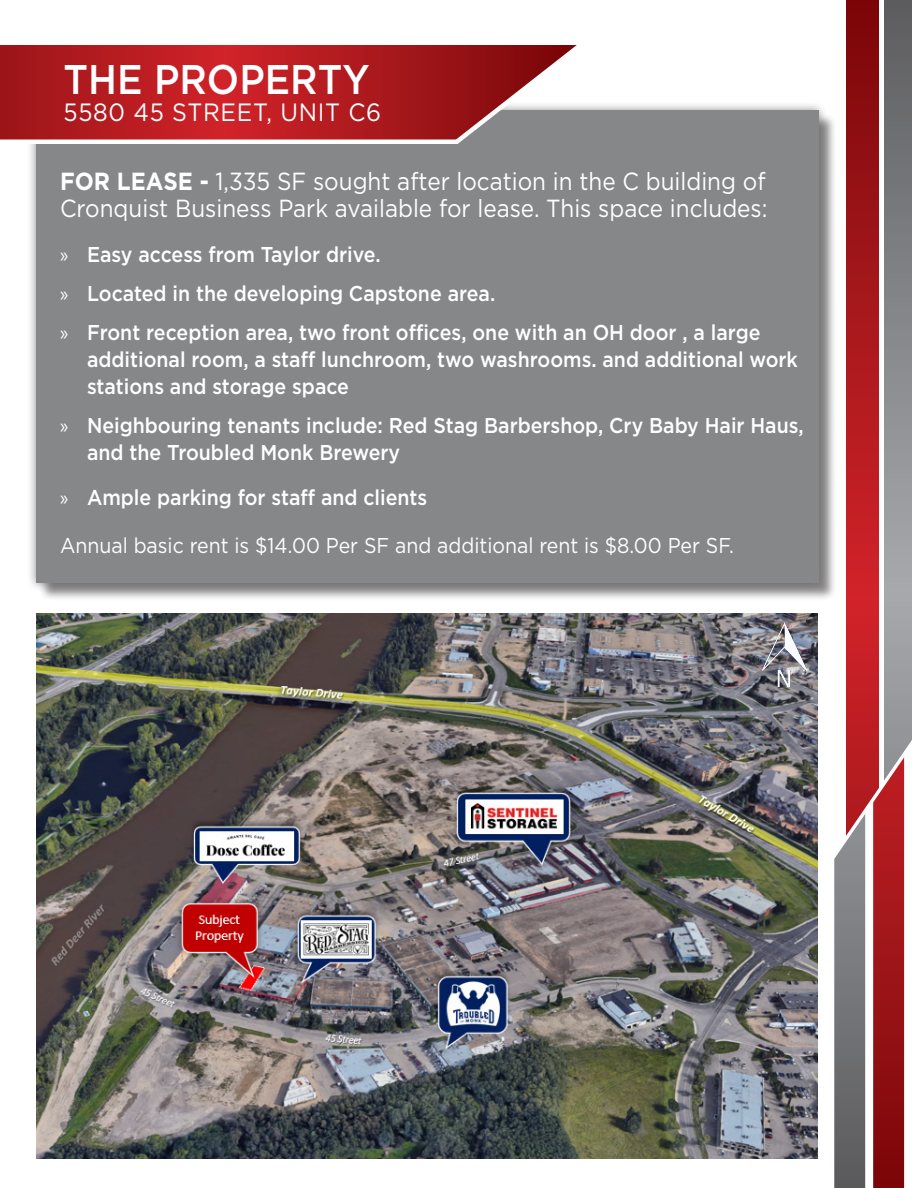
<style>
.page{position:relative;width:918px;height:1188px;background:#fff}
.page>*{position:absolute;margin:0;border:0;box-sizing:border-box;transform-origin:0 0}
.t1{font:500 41.4px "Gotham";color:#fff;scale:.92 1}
.text_body_right{font:25.05px "Gotham";letter-spacing:.03em;color:#fff;scale:.93 1}
.t2{font:24.75px/27px "Gotham";color:#fff;scale:.91 1}
.t3{font:500 21.45px/27px "Gotham";color:#fff;scale:.91 1}
.t4{font:21.45px "Gotham";color:#fff;scale:.91 1}
.s1{font-weight:700}
.s2{font-family:"Myriad Pro";font-weight:400}
</style>
<div class="page">
<div style="left:39px;top:113px;width:798px;height:489px;background:#231f20;opacity:.75"></div>
<div style="left:26px;top:101px;width:802px;height:492px;background:#231f20;opacity:.75"></div>
<div style="left:36px;top:110px;width:782px;height:473px;background:#868788"></div>
<svg style="left:0;top:45px;width:590px;height:101px;background:#b3383c"></svg>
<svg style="left:846px;top:0;width:33px;height:713px;background:#aa171b"></svg>
<svg style="left:884px;top:0;width:28px;height:713px;background:#86888b"></svg>
<svg style="left:813px;top:713px;width:99px;height:475px"></svg>
<img style="left:36px;top:614px;width:782px;height:544px">
<img style="left:762px;top:622px;width:44px;height:65px">
<p class="t1" style="left:63px;top:52px;width:334px">THE PROPERTY</p>
<p class="text_body_right" style="left:63px;top:96px;width:343px">5580 45 STREET, UNIT C6</p>
<p class="t2" style="left:60px;top:167px;width:779px"><span class="s1">FOR LEASE -</span> 1,335 SF sought after location in the C building of<br>Cronquist Business Park available for lease. This space includes:</p>
<p class="t3" style="left:60px;top:240px;width:354px"><span class="s2">»</span> Easy access from Taylor drive.</p>
<p class="t3" style="left:60px;top:279px;width:480px"><span class="s2">»</span> Located in the developing Capstone area.</p>
<p class="t3" style="left:87px;top:318px;width:783px;text-indent:-27px"><span class="s2">»</span> Front reception area, two front offices, one with an OH door , a large additional room, a staff lunchroom, two washrooms. and additional work stations and storage space</p>
<p class="t3" style="left:87px;top:411px;width:789px;text-indent:-27px"><span class="s2">»</span> Neighbouring tenants include: Red Stag Barbershop, Cry Baby Hair Haus, and the Troubled Monk Brewery</p>
<p class="t3" style="left:60px;top:483px;width:405px"><span class="s2">»</span> Ample parking for staff and clients</p>
<p class="t4" style="left:60px;top:531px;width:742px">Annual basic rent is $14.00 Per SF and additional rent is $8.00 Per SF.</p>
</div>
